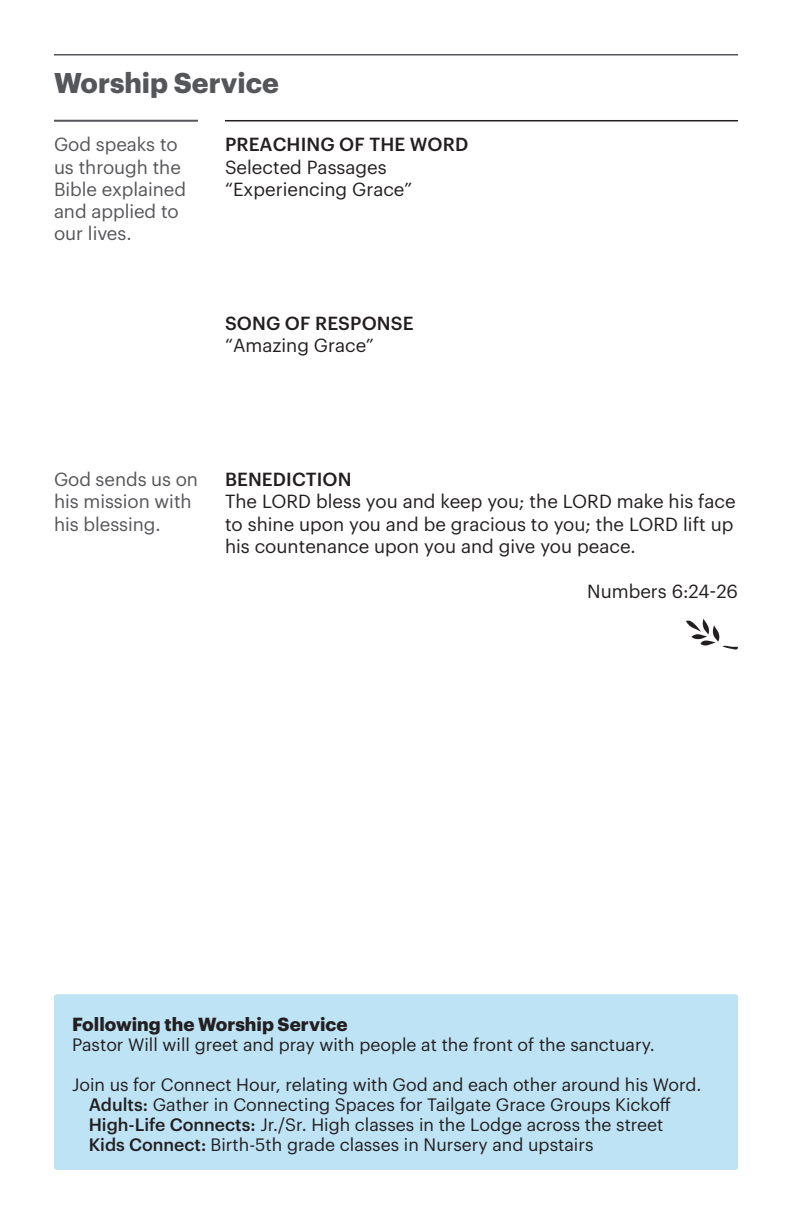
<style>
.page{position:relative;width:792px;height:1224px;background:#fff}
.page>*{position:absolute;margin:0;border:0;box-sizing:border-box;transform-origin:0 0}
.t1{font:52px "Southwood Collateral v 0.1";color:#231f20}
.t2{font:700 28px "Graphik";color:#555659}
.t3{font:18.6px/22.4px "Graphik";color:#231f20}
.t4{font:18.6px/22.4px "Graphik";letter-spacing:-.005em;color:#555659}
.t5{font:500 18.6px "Graphik";letter-spacing:.005em;color:#231f20}
.t6{font:700 18.6px "Graphik";color:#231f20}
.t7{font:17.6px "Graphik";color:#231f20}
.s1{font-weight:500}
</style>
<div class="page">
<hr style="left:54px;top:120px;width:144px;height:2px;background:#555659">
<hr style="left:225px;top:120px;width:513px;height:1px;background:#231f20">
<hr style="left:54px;top:54px;width:684px;height:2px;background:#555659">
<div style="left:54px;top:994px;width:684px;height:176px;background:#bee3f5;border-radius:3px"></div>
<p class="t2" style="left:54px;top:61px;width:226px">Worship Service</p>
<p class="t5" style="left:225px;top:130px;width:245px">PREACHING OF THE WORD</p>
<p class="t3" style="left:225px;top:154px;width:163px">Selected Passages</p>
<p class="t3" style="left:225px;top:176px;width:189px">“Experiencing Grace”</p>
<p class="t4" style="left:54px;top:132px;width:134px">God speaks to us through the<br>Bible explained and applied to our lives.</p>
<p class="t5" style="left:225px;top:309px;width:190px">SONG OF RESPONSE</p>
<p class="t3" style="left:225px;top:333px;width:151px">“Amazing Grace”</p>
<p class="t4" style="left:54px;top:466px;width:145px">God sends us on his mission with his blessing.</p>
<p class="t5" style="left:225px;top:465px;width:128px">BENEDICTION</p>
<p class="t3" style="left:225px;top:489px;width:512px">The LORD bless you and keep you; the LORD make his face to shine upon you and be gracious to you; the LORD lift up his countenance upon you and give you peace.</p>
<p class="t3" style="left:587px;top:578px;width:152px">Numbers 6:24-26</p>
<p class="t1" style="left:686px;top:612px;width:53px">A</p>
<p class="t6" style="left:72px;top:1010px;width:277px">Following the Worship Service</p>
<p class="t7" style="left:72px;top:1031px;width:584px">Pastor Will will greet and pray with people at the front of the sanctuary.</p>
<p class="t7" style="left:72px;top:1071px;width:631px">Join us for Connect Hour, relating with God and each other around his Word.</p>
<p class="t7" style="left:89px;top:1091px;width:584px"><span class="s1">Adults:</span> Gather in Connecting Spaces for Tailgate Grace Groups Kickoff</p>
<p class="t7" style="left:89px;top:1111px;width:576px"><span class="s1">High-Life Connects:</span> Jr./Sr. High classes in the Lodge across the street</p>
<p class="t7" style="left:89px;top:1131px;width:506px"><span class="s1">Kids Connect:</span> Birth-5th grade classes in Nursery and upstairs</p>
</div>
